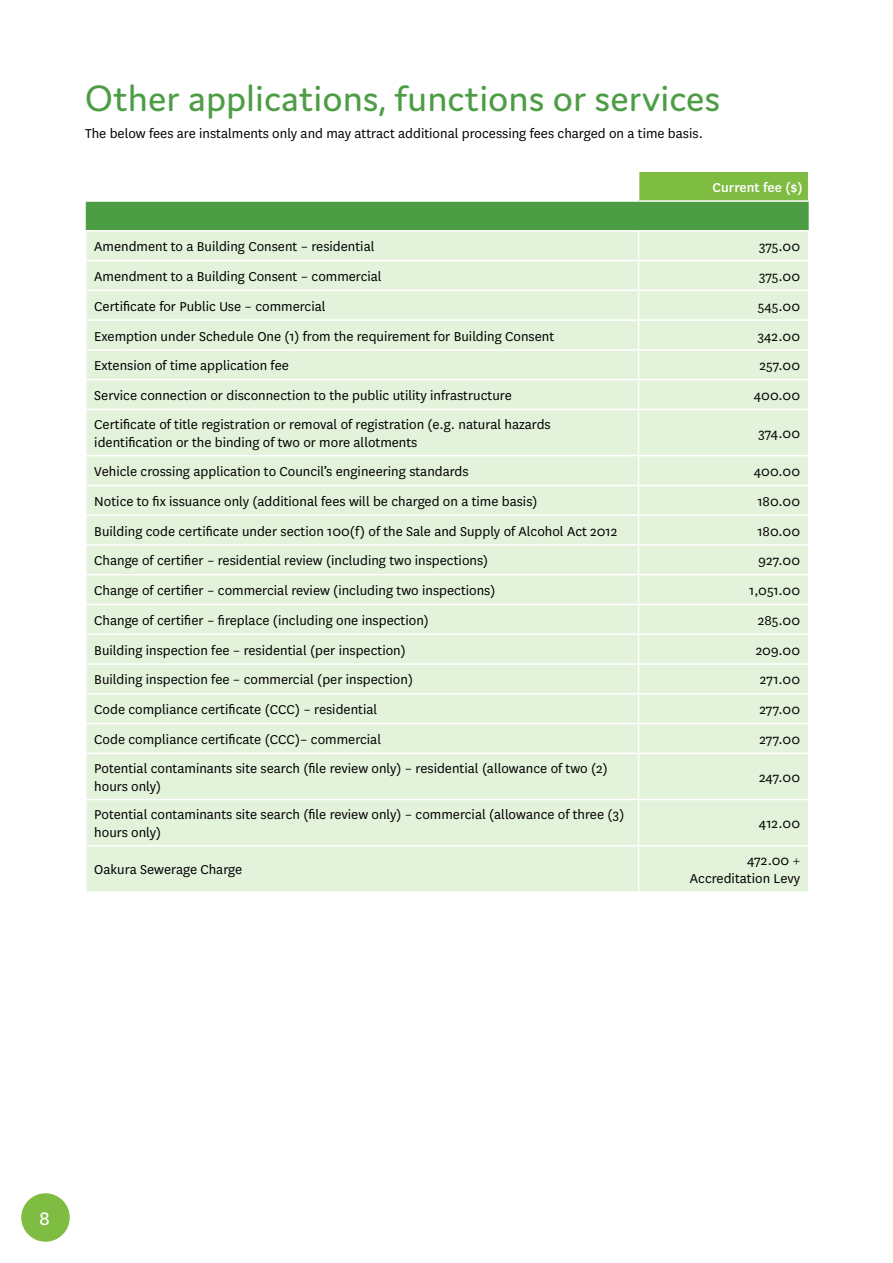
<style>
.page{position:relative;width:893px;height:1263px;background:#fff}
.page>*{position:absolute;margin:0;border:0;box-sizing:border-box;transform-origin:0 0}
.t1{font:39px "Domus";color:#4d9d45}
.t2{font:21px "Domus";color:#fff}
.t3{font:15px/18px "National";color:#000}
.t4{font:500 15px "National";color:#fff}
</style>
<div class="page">
<div style="left:87px;top:410px;width:721px;height:481px;background:#e3f2da"></div>
<hr style="left:638px;top:410px;width:1px;height:45px;background:#fff">
<hr style="left:85px;top:455px;width:554px;height:1px;background:#fff">
<hr style="left:639px;top:455px;width:170px;height:1px;background:#fff">
<hr style="left:85px;top:485px;width:554px;height:1px;background:#fff">
<hr style="left:639px;top:485px;width:170px;height:1px;background:#fff">
<hr style="left:85px;top:514px;width:554px;height:2px;background:#fff">
<hr style="left:639px;top:514px;width:170px;height:2px;background:#fff">
<hr style="left:85px;top:544px;width:554px;height:2px;background:#fff">
<hr style="left:639px;top:544px;width:170px;height:2px;background:#fff">
<hr style="left:85px;top:574px;width:554px;height:1px;background:#fff">
<hr style="left:639px;top:574px;width:170px;height:1px;background:#fff">
<hr style="left:85px;top:604px;width:554px;height:1px;background:#fff">
<hr style="left:639px;top:604px;width:170px;height:1px;background:#fff">
<hr style="left:85px;top:633px;width:554px;height:2px;background:#fff">
<hr style="left:639px;top:633px;width:170px;height:2px;background:#fff">
<hr style="left:85px;top:663px;width:554px;height:2px;background:#fff">
<hr style="left:639px;top:663px;width:170px;height:2px;background:#fff">
<hr style="left:85px;top:693px;width:554px;height:1px;background:#fff">
<hr style="left:639px;top:693px;width:170px;height:1px;background:#fff">
<hr style="left:85px;top:723px;width:554px;height:1px;background:#fff">
<hr style="left:639px;top:723px;width:170px;height:1px;background:#fff">
<svg style="left:638px;top:456px;width:1px;height:296px"></svg>
<hr style="left:85px;top:752px;width:554px;height:2px;background:#fff">
<hr style="left:639px;top:752px;width:170px;height:2px;background:#fff">
<hr style="left:638px;top:754px;width:1px;height:45px;background:#fff">
<hr style="left:85px;top:799px;width:554px;height:1px;background:#fff">
<hr style="left:639px;top:799px;width:170px;height:1px;background:#fff">
<hr style="left:638px;top:800px;width:1px;height:45px;background:#fff">
<hr style="left:85px;top:845px;width:554px;height:1px;background:#fff">
<hr style="left:639px;top:845px;width:170px;height:1px;background:#fff">
<hr style="left:638px;top:846px;width:1px;height:45px;background:#fff">
<svg style="left:86px;top:172px;width:723px;height:237px;background:#d1e7c8"></svg>
<hr style="left:85px;top:200px;width:554px;height:2px;background:#fff">
<hr style="left:639px;top:200px;width:170px;height:2px;background:#fff">
<hr style="left:85px;top:230px;width:554px;height:2px;background:#fff">
<hr style="left:639px;top:230px;width:170px;height:2px;background:#fff">
<div style="left:21px;top:1193px;width:49px;height:49px;background:#7fbc42;border-radius:50%"></div>
<h1 class="t1" style="left:85px;top:77px;width:637px">Other applications, functions or services</h1>
<p class="t3" style="left:85px;top:124px;width:617px">The below fees are instalments only and may attract additional processing fees charged on a time basis.</p>
<p class="t4" style="left:712px;top:177px;width:92px">Current fee ($)</p>
<p class="t3" style="left:94px;top:237px;width:282px">Amendment to a Building Consent – residential</p>
<p class="t3" style="left:759px;top:237px;width:43px">375.00</p>
<p class="t3" style="left:94px;top:267px;width:289px">Amendment to a Building Consent – commercial</p>
<p class="t3" style="left:759px;top:267px;width:43px">375.00</p>
<p class="t3" style="left:94px;top:297px;width:233px">Certificate for Public Use – commercial</p>
<p class="t3" style="left:758px;top:297px;width:44px">545.00</p>
<p class="t3" style="left:94px;top:326px;width:461px">Exemption under Schedule One (1) from the requirement for Building Consent</p>
<p class="t3" style="left:758px;top:326px;width:44px">342.00</p>
<p class="t3" style="left:94px;top:356px;width:196px">Extension of time application fee</p>
<p class="t3" style="left:760px;top:356px;width:42px">257.00</p>
<p class="t3" style="left:94px;top:386px;width:419px">Service connection or disconnection to the public utility infrastructure</p>
<p class="t3" style="left:754px;top:386px;width:48px">400.00</p>
<p class="t3" style="left:94px;top:415px;width:458px">Certificate of title registration or removal of registration (e.g. natural hazards identification or the binding of two or more allotments</p>
<p class="t3" style="left:758px;top:424px;width:43px">374.00</p>
<p class="t3" style="left:94px;top:462px;width:376px">Vehicle crossing application to Council’s engineering standards</p>
<p class="t3" style="left:754px;top:462px;width:48px">400.00</p>
<p class="t3" style="left:94px;top:492px;width:445px">Notice to fix issuance only (additional fees will be charged on a time basis)</p>
<p class="t3" style="left:757px;top:492px;width:44px">180.00</p>
<p class="t3" style="left:94px;top:521px;width:524px">Building code certificate under section 100(f) of the Sale and Supply of Alcohol Act 2012</p>
<p class="t3" style="left:757px;top:521px;width:44px">180.00</p>
<p class="t3" style="left:94px;top:551px;width:395px">Change of certifier – residential review (including two inspections)</p>
<p class="t3" style="left:758px;top:551px;width:43px">927.00</p>
<p class="t3" style="left:94px;top:581px;width:403px">Change of certifier – commercial review (including two inspections)</p>
<p class="t3" style="left:749px;top:581px;width:52px">1,051.00</p>
<p class="t3" style="left:94px;top:611px;width:336px">Change of certifier – fireplace (including one inspection)</p>
<p class="t3" style="left:758px;top:611px;width:44px">285.00</p>
<p class="t3" style="left:94px;top:640px;width:313px">Building inspection fee – residential (per inspection)</p>
<p class="t3" style="left:756px;top:640px;width:46px">209.00</p>
<p class="t3" style="left:94px;top:670px;width:320px">Building inspection fee – commercial (per inspection)</p>
<p class="t3" style="left:760px;top:670px;width:42px">271.00</p>
<p class="t3" style="left:94px;top:700px;width:284px">Code compliance certificate (CCC) – residential</p>
<p class="t3" style="left:759px;top:700px;width:42px">277.00</p>
<p class="t3" style="left:94px;top:730px;width:288px">Code compliance certificate (CCC)– commercial</p>
<p class="t3" style="left:759px;top:730px;width:42px">277.00</p>
<p class="t3" style="left:94px;top:759px;width:515px">Potential contaminants site search (file review only) – residential (allowance of two (2) hours only)</p>
<p class="t3" style="left:759px;top:768px;width:43px">247.00</p>
<p class="t3" style="left:94px;top:805px;width:532px">Potential contaminants site search (file review only) – commercial (allowance of three (3) hours only)</p>
<p class="t3" style="left:759px;top:814px;width:43px">412.00</p>
<p class="t3" style="left:94px;top:860px;width:150px">Oakura Sewerage Charge</p>
<p class="t3" style="left:690px;top:851px;width:112px;text-align:right">472.00 +<br>Accreditation Levy</p>
<h2 class="t2" style="left:39px;top:1206px;width:12px">8</h2>
</div>
